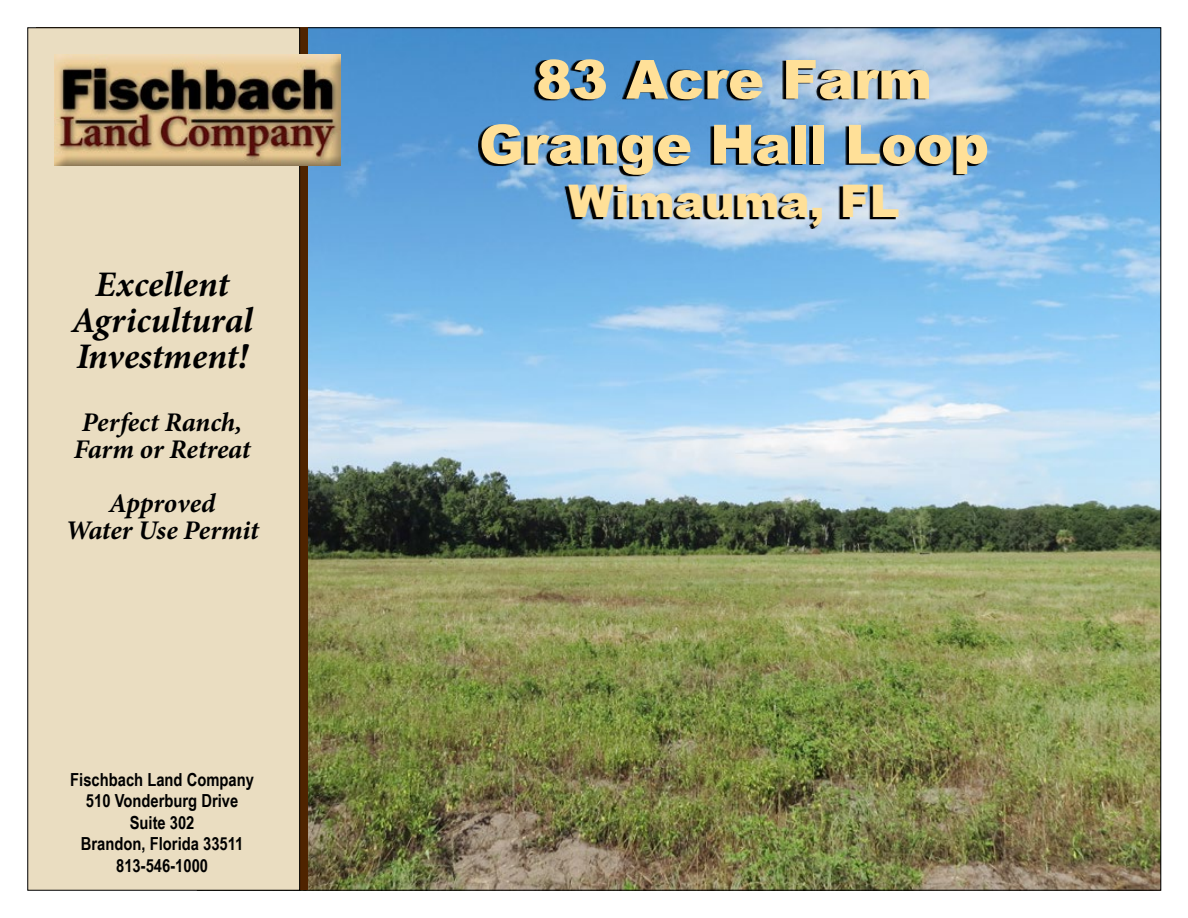
<style>
.page{position:relative;width:1188px;height:918px;background:#fff}
.page>*{position:absolute;margin:0;border:0;box-sizing:border-box;transform-origin:0 0}
.t1{font:900 54px/64.8px "Arial";color:#ffe098;text-align:center}
.t2{font:900 45px "Arial";color:#ffe098}
.t3{font:italic 700 36px/36px "Minion Pro";color:#000;text-align:center}
.t4{font:italic 700 27px/27px "Minion Pro";letter-spacing:-.005em;color:#000;text-align:center}
.t5{font:700 18px/21.6px "Arial Narrow";color:#000;text-align:center}
</style>
<div class="page">
<img style="left:307px;top:30px;width:852px;height:858px">
<div style="left:36px;top:28px;width:271px;height:862px;background:#4f2400"></div>
<div style="left:28px;top:28px;width:272px;height:862px;background:#eaddc1;border:1px solid #000"></div>
<img style="left:54px;top:54px;width:286px;height:112px">
<svg style="left:479px;top:60px;width:506px;height:169px;background:#5e82a4"></svg>
<h3 class="t3" style="left:71px;top:266px;width:183px">Excellent<br>Agricultural<br>Investment!</h3>
<h3 class="t4" style="left:74px;top:409px;width:178px">Perfect Ranch,<br>Farm or Retreat</h3>
<h3 class="t4" style="left:65px;top:490px;width:195px">Approved<br>Water Use Permit</h3>
<p class="t5" style="left:70px;top:768px;width:185px">Fischbach Land Company<br>510 Vonderburg Drive<br>Suite 302<br>Brandon, Florida 33511<br>813-546-1000</p>
<h1 class="t1" style="left:479px;top:45px;width:512px">83 Acre Farm<br>Grange Hall Loop</h1>
<h2 class="t2" style="left:568px;top:169px;width:333px">Wimauma, FL</h2>
</div>
